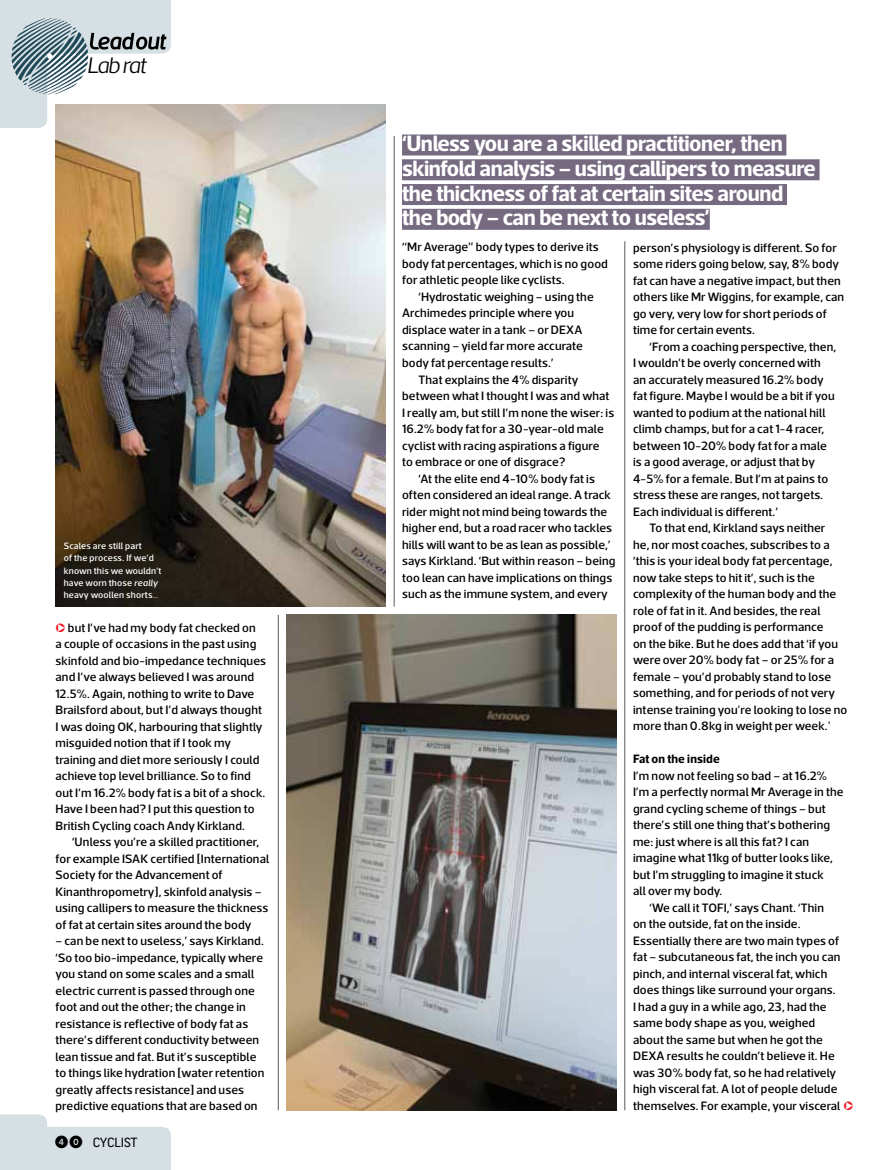
<style>
.page{position:relative;width:893px;height:1170px;background:#fff}
.page>*{position:absolute;margin:0;border:0;box-sizing:border-box;transform-origin:0 0}
.t1{font:italic 300 22.8px "Acto";letter-spacing:-.06em;color:#000}
.t2{font:700 22.5px/24.8px "Acto";letter-spacing:-.02em;color:#fff}
.t3{font:12.75px "Frank";color:#000}
.t4{font:500 12.3px/16.5px "Acto";letter-spacing:.01em;color:#000}
.t5{font:700 12.3px "Acto";letter-spacing:.01em;color:#000}
.t6{font:500 9.3px/12.3px "Acto";letter-spacing:.02em;color:#fff}
.s1{font-style:italic}
</style>
<div class="page">
<img style="left:56px;top:105px;width:330px;height:501px">
<img style="left:286px;top:614px;width:331px;height:496px">
<div style="left:402px;top:134px;width:384px;height:21px;background:#766a81"></div>
<div style="left:402px;top:159px;width:417px;height:21px;background:#766a81"></div>
<div style="left:402px;top:184px;width:385px;height:21px;background:#766a81"></div>
<div style="left:402px;top:209px;width:308px;height:21px;background:#766a81"></div>
<hr style="left:624px;top:241px;width:1px;height:869px;background:#58595b">
<hr style="left:278px;top:614px;width:1px;height:496px;background:#58595b">
<hr style="left:394px;top:136px;width:1px;height:470px;background:#58595b">
<svg style="left:0;top:0;width:171px;height:128px"></svg>
<svg style="left:0;top:1114px;width:171px;height:55px"></svg>
<h1 class="t1" style="left:87px;top:52px;width:61px">Lab rat</h1>
<p class="t6" style="left:64px;top:539px;width:99px">Scales are still part<br>of the process. If we’d known this we wouldn’t have worn those <span class="s1">really </span>heavy woollen shorts…</p>
<p class="t4" style="left:56px;top:618px;width:212px;text-indent:12px">but I’ve had my body fat checked on<br>a couple of occasions in the past using skinfold and bio-impedance techniques and I’ve always believed I was around 12.5%. Again, nothing to write to Dave Brailsford about, but I’d always thought I was doing OK, harbouring that slightly misguided notion that if I took my training and diet more seriously I could achieve top level brilliance. So to find out I’m 16.2% body fat is a bit of a shock.<br>Have I been had? I put this question to British Cycling coach Andy Kirkland.</p>
<p class="t4" style="left:56px;top:833px;width:215px;text-indent:16px">‘Unless you’re a skilled practitioner, for example ISAK certified [International Society for the Advancement of Kinanthropometry], skinfold analysis – using callipers to measure the thickness of fat at certain sites around the body</p>
<p class="t4" style="left:56px;top:932px;width:210px">– can be next to useless,’ says Kirkland. ‘So too bio-impedance, typically where you stand on some scales and a small electric current is passed through one foot and out the other; the change in resistance is reflective of body fat as there’s different conductivity between lean tissue and fat. But it’s susceptible to things like hydration [water retention greatly affects resistance] and uses predictive equations that are based on</p>
<p class="t3" style="left:54px;top:1134px;width:84px">✔ CYCLIST</p>
<h2 class="t2" style="left:402px;top:130px;width:415px">‘Unless you are a skilled practitioner, then skinfold analysis – using callipers to measure the thickness of fat at certain sites around the body – can be next to useless’</h2>
<p class="t4" style="left:402px;top:239px;width:207px">“Mr Average” body types to derive its body fat percentages, which is no good for athletic people like cyclists.</p>
<p class="t4" style="left:402px;top:288px;width:193px;text-indent:16px">‘Hydrostatic weighing – using the<br>Archimedes principle where you displace water in a tank – or DEXA scanning – yield far more accurate body fat percentage results.’</p>
<p class="t4" style="left:419px;top:371px;width:161px">That explains the 4% disparity</p>
<p class="t4" style="left:402px;top:387px;width:209px">between what I thought I was and what</p>
<p class="t4" style="left:402px;top:404px;width:214px">I really am, but still I’m none the wiser: is</p>
<p class="t4" style="left:402px;top:420px;width:203px">16.2% body fat for a 30-year-old male</p>
<p class="t4" style="left:402px;top:437px;width:199px">cyclist with racing aspirations a figure</p>
<p class="t4" style="left:402px;top:453px;width:165px">to embrace or one of disgrace?</p>
<p class="t4" style="left:419px;top:470px;width:178px">‘At the elite end 4-10% body fat is</p>
<p class="t4" style="left:402px;top:486px;width:210px">often considered an ideal range. A track</p>
<p class="t4" style="left:402px;top:503px;width:207px">rider might not mind being towards the</p>
<p class="t4" style="left:402px;top:519px;width:212px">higher end, but a road racer who tackles</p>
<p class="t4" style="left:402px;top:536px;width:210px">hills will want to be as lean as possible,’</p>
<p class="t4" style="left:402px;top:552px;width:215px">says Kirkland. ‘But within reason – being</p>
<p class="t4" style="left:402px;top:569px;width:212px">too lean can have implications on things</p>
<p class="t4" style="left:402px;top:585px;width:207px">such as the immune system, and every</p>
<p class="t4" style="left:633px;top:239px;width:213px">person’s physiology is different. So for some riders going below, say, 8% body fat can have a negative impact, but then others like Mr Wiggins, for example, can go very, very low for short periods of time for certain events.</p>
<p class="t4" style="left:633px;top:338px;width:205px;text-indent:16px">‘From a coaching perspective, then, I wouldn’t be overly concerned with an accurately measured 16.2% body fat figure. Maybe I would be a bit if you wanted to podium at the national hill climb champs, but for a cat 1-4 racer, between 10-20% body fat for a male is a good average, or adjust that by 4-5% for a female. But I’m at pains to stress these are ranges, not targets.<br>Each individual is different.’</p>
<p class="t4" style="left:633px;top:519px;width:216px;text-indent:16px">To that end, Kirkland says neither<br>he, nor most coaches, subscribes to a ‘this is your ideal body fat percentage, now take steps to hit it’, such is the complexity of the human body and the role of fat in it. And besides, the real proof of the pudding is performance<br>on the bike. But he does add that ‘if you were over 20% body fat – or 25% for a female – you’d probably stand to lose something, and for periods of not very intense training you're looking to lose no more than 0.8kg in weight per week.'</p>
<p class="t5" style="left:633px;top:751px;width:88px">Fat on the inside</p>
<p class="t4" style="left:633px;top:767px;width:195px">I’m now not feeling so bad – at 16.2%</p>
<p class="t4" style="left:633px;top:783px;width:212px">I’m a perfectly normal Mr Average in the</p>
<p class="t4" style="left:633px;top:800px;width:194px">grand cycling scheme of things – but</p>
<p class="t4" style="left:633px;top:816px;width:199px">there’s still one thing that’s bothering</p>
<p class="t4" style="left:633px;top:833px;width:178px">me: just where is all this fat? I can</p>
<p class="t4" style="left:633px;top:849px;width:201px">imagine what 11kg of butter looks like,</p>
<p class="t4" style="left:633px;top:866px;width:192px">but I’m struggling to imagine it stuck</p>
<p class="t4" style="left:633px;top:882px;width:91px">all over my body.</p>
<p class="t4" style="left:650px;top:899px;width:176px">‘We call it TOFI,’ says Chant. ‘Thin</p>
<p class="t4" style="left:633px;top:915px;width:169px">on the outside, fat on the inside.</p>
<p class="t4" style="left:633px;top:932px;width:208px">Essentially there are two main types of</p>
<p class="t4" style="left:633px;top:948px;width:209px">fat – subcutaneous fat, the inch you can</p>
<p class="t4" style="left:633px;top:965px;width:196px">pinch, and internal visceral fat, which</p>
<p class="t4" style="left:633px;top:981px;width:204px">does things like surround your organs.</p>
<p class="t4" style="left:633px;top:998px;width:195px">I had a guy in a while ago, 23, had the</p>
<p class="t4" style="left:633px;top:1014px;width:184px">same body shape as you, weighed</p>
<p class="t4" style="left:633px;top:1031px;width:191px">about the same but when he got the</p>
<p class="t4" style="left:633px;top:1047px;width:203px">DEXA results he couldn’t believe it. He</p>
<p class="t4" style="left:633px;top:1064px;width:205px">was 30% body fat, so he had relatively</p>
<p class="t4" style="left:633px;top:1080px;width:206px">high visceral fat. A lot of people delude</p>
<p class="t4" style="left:633px;top:1097px;width:209px">themselves. For example, your visceral</p>
</div>
